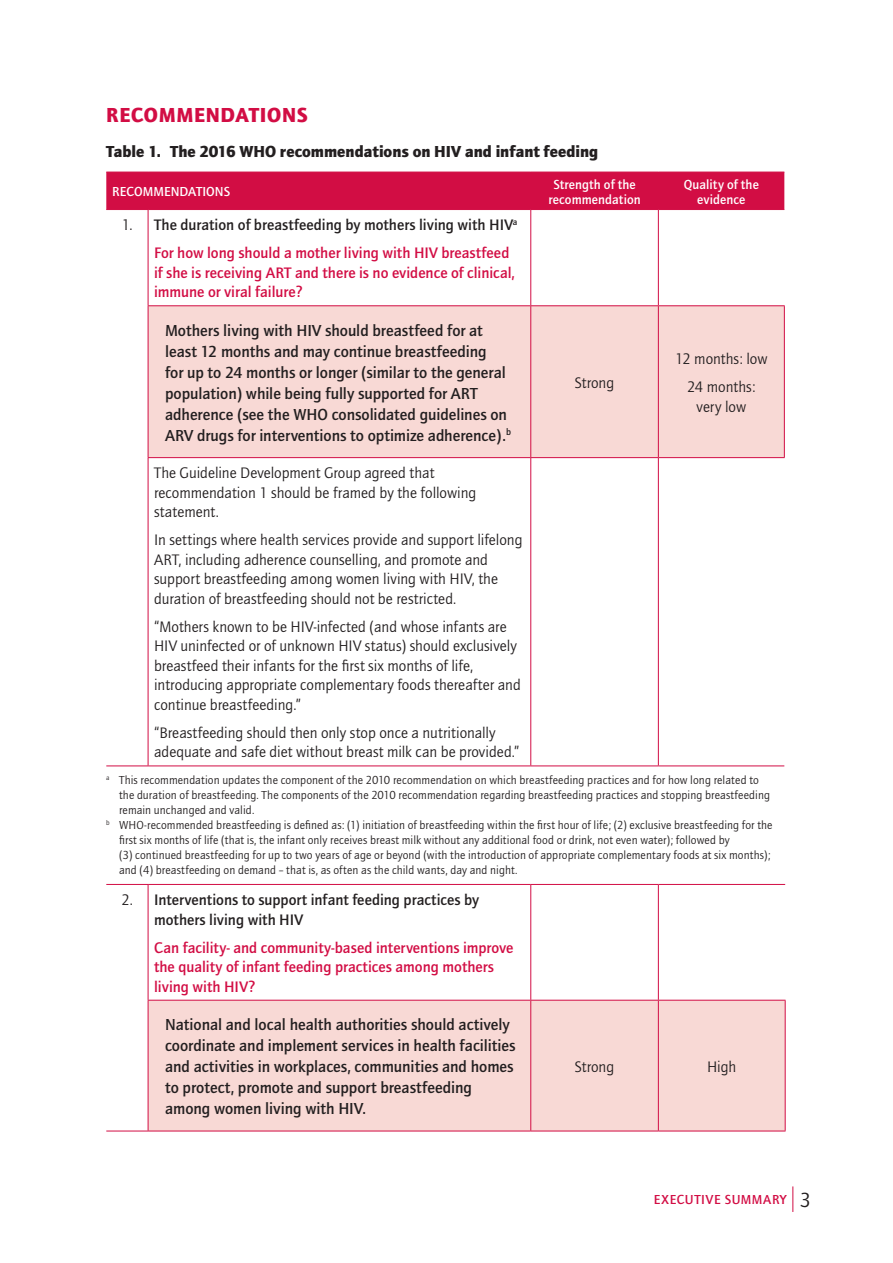
<style>
.page{position:relative;width:893px;height:1263px;background:#fff}
.page>*{position:absolute;margin:0;border:0;box-sizing:border-box;transform-origin:0 0}
.t1{font:900 21px "Quay Itc T";letter-spacing:.03em;color:#d20d44}
.t2{font:21px "Quay Itc T";color:#231f20}
.t3{font:700 16.5px/21px "Quay Itc T";color:#231f20}
.t4{font:900 16.5px "Quay Itc T";color:#231f20}
.t5{font:15.75px/19.5px "Quay Itc T";color:#231f20}
.t6{font:700 15.75px/19.5px "Quay Itc T";color:#d20d44}
.t7{font:700 15.75px/28px "Quay Itc T";color:#231f20}
.t8{font:700 13.5px/15px "Quay Itc T";letter-spacing:.005em;color:#fff;text-align:center}
.t9{font:700 13.5px "Quay Itc T";letter-spacing:.05em;color:#d20d44}
.t10{font:12px "Quay Itc T";letter-spacing:.01em;color:#231f20}
.s1{font-weight:400}
.s2{color:#d20d44}
</style>
<div class="page">
<svg style="left:792px;top:1186px;width:1px;height:26px"></svg>
<div style="left:106px;top:173px;width:678px;height:36px;background:#d20d44"></div>
<div style="left:149px;top:306px;width:635px;height:151px;background:#f8d9d5"></div>
<hr style="left:106px;top:172px;width:42px;height:1px;background:#d20d44">
<hr style="left:148px;top:172px;width:383px;height:1px;background:#d20d44">
<hr style="left:530px;top:172px;width:1px;height:37px;background:#d20d44">
<hr style="left:531px;top:172px;width:127px;height:1px;background:#d20d44">
<hr style="left:658px;top:172px;width:1px;height:37px;background:#d20d44">
<hr style="left:658px;top:172px;width:126px;height:1px;background:#d20d44">
<hr style="left:106px;top:209px;width:42px;height:1px;background:#d20d44">
<hr style="left:148px;top:210px;width:1px;height:95px;background:#d20d44">
<hr style="left:148px;top:209px;width:383px;height:1px;background:#d20d44">
<hr style="left:530px;top:210px;width:1px;height:95px;background:#d20d44">
<hr style="left:531px;top:209px;width:127px;height:1px;background:#d20d44">
<hr style="left:658px;top:210px;width:1px;height:95px;background:#d20d44">
<hr style="left:658px;top:209px;width:126px;height:1px;background:#d20d44">
<hr style="left:106px;top:765px;width:42px;height:1px;background:#d20d44">
<hr style="left:148px;top:458px;width:1px;height:307px;background:#d20d44">
<hr style="left:148px;top:765px;width:383px;height:1px;background:#d20d44">
<hr style="left:530px;top:458px;width:1px;height:307px;background:#d20d44">
<hr style="left:531px;top:765px;width:127px;height:1px;background:#d20d44">
<hr style="left:658px;top:458px;width:1px;height:307px;background:#d20d44">
<hr style="left:658px;top:765px;width:126px;height:1px;background:#d20d44">
<hr style="left:148px;top:305px;width:383px;height:1px;background:#d20d44">
<hr style="left:148px;top:306px;width:1px;height:151px;background:#d20d44">
<hr style="left:531px;top:305px;width:127px;height:1px;background:#d20d44">
<hr style="left:530px;top:306px;width:1px;height:151px;background:#d20d44">
<hr style="left:658px;top:305px;width:127px;height:1px;background:#d20d44">
<hr style="left:658px;top:306px;width:1px;height:151px;background:#d20d44">
<hr style="left:784px;top:306px;width:1px;height:151px;background:#d20d44">
<hr style="left:148px;top:457px;width:383px;height:1px;background:#d20d44">
<hr style="left:531px;top:457px;width:127px;height:1px;background:#d20d44">
<hr style="left:658px;top:457px;width:127px;height:1px;background:#d20d44">
<div style="left:149px;top:1001px;width:636px;height:130px;background:#f8d9d5"></div>
<hr style="left:106px;top:884px;width:42px;height:1px;background:#d20d44">
<hr style="left:148px;top:885px;width:1px;height:115px;background:#d20d44">
<hr style="left:148px;top:884px;width:383px;height:1px;background:#d20d44">
<hr style="left:530px;top:885px;width:1px;height:115px;background:#d20d44">
<hr style="left:531px;top:884px;width:127px;height:1px;background:#d20d44">
<hr style="left:658px;top:885px;width:1px;height:115px;background:#d20d44">
<hr style="left:658px;top:884px;width:127px;height:1px;background:#d20d44">
<hr style="left:106px;top:1131px;width:42px;height:1px;background:#d20d44">
<hr style="left:148px;top:1000px;width:383px;height:1px;background:#d20d44">
<hr style="left:148px;top:1000px;width:1px;height:131px;background:#d20d44">
<hr style="left:531px;top:1000px;width:127px;height:1px;background:#d20d44">
<hr style="left:530px;top:1000px;width:1px;height:131px;background:#d20d44">
<hr style="left:658px;top:1000px;width:127px;height:1px;background:#d20d44">
<hr style="left:658px;top:1000px;width:1px;height:131px;background:#d20d44">
<hr style="left:785px;top:1000px;width:1px;height:131px;background:#d20d44">
<hr style="left:148px;top:1131px;width:383px;height:1px;background:#d20d44">
<hr style="left:531px;top:1131px;width:127px;height:1px;background:#d20d44">
<hr style="left:658px;top:1131px;width:127px;height:1px;background:#d20d44">
<h1 class="t1" style="left:106px;top:103px;width:203px">RECOMMENDATIONS</h1>
<h2 class="t4" style="left:106px;top:142px;width:493px">Table 1. The 2016 WHO recommendations on HIV and infant feeding</h2>
<p class="t8" style="left:112px;top:184px;width:119px">RECOMMENDATIONS</p>
<p class="t8" style="left:548px;top:176px;width:94px">Strength of the recommendation</p>
<p class="t8" style="left:684px;top:176px;width:77px">Quality of the evidence</p>
<h3 class="t7" style="left:154px;top:211px;width:365px;text-indent:-32px"><span class="s1">1.</span> The duration of breastfeeding by mothers living with HIV<sup>a<br></sup><span class="s2">For how long should a mother living with HIV breastfeed</span></h3>
<h3 class="t6" style="left:154px;top:263px;width:362px">if she is receiving ART and there is no evidence of clinical, immune or viral failure?</h3>
<p class="t3" style="left:165px;top:319px;width:347px">Mothers living with HIV should breastfeed for at least 12 months and may continue breastfeeding<br>for up to 24 months or longer (similar to the general population) while being fully supported for ART adherence (see the WHO consolidated guidelines on ARV drugs for interventions to optimize adherence).<sup>b</sup></p>
<h3 class="t5" style="left:675px;top:345px;width:94px;line-height:28px;text-align:center">12 months: low<br>24 months:</h3>
<h3 class="t5" style="left:697px;top:396px;width:51px">very low</h3>
<h3 class="t5" style="left:575px;top:373px;width:41px">Strong</h3>
<h3 class="t5" style="left:154px;top:463px;width:324px">The Guideline Development Group agreed that recommendation 1 should be framed by the following statement.</h3>
<h3 class="t5" style="left:154px;top:530px;width:370px">In settings where health services provide and support lifelong ART, including adherence counselling, and promote and support breastfeeding among women living with HIV, the duration of breastfeeding should not be restricted.</h3>
<p class="t5" style="left:154px;top:617px;width:368px">“Mothers known to be HIV-infected (and whose infants are HIV uninfected or of unknown HIV status) should exclusively breastfeed their infants for the first six months of life, introducing appropriate complementary foods thereafter and continue breastfeeding.”</p>
<h3 class="t5" style="left:154px;top:723px;width:367px">“Breastfeeding should then only stop once a nutritionally adequate and safe diet without breast milk can be provided.”</h3>
<p class="t10" style="left:106px;top:773px;width:654px"><sup>a</sup> This recommendation updates the component of the 2010 recommendation on which breastfeeding practices and for how long related to</p>
<p class="t10" style="left:119px;top:788px;width:652px">the duration of breastfeeding. The components of the 2010 recommendation regarding breastfeeding practices and stopping breastfeeding</p>
<p class="t10" style="left:119px;top:803px;width:137px">remain unchanged and valid.</p>
<p class="t10" style="left:106px;top:818px;width:668px"><sup>b</sup> WHO-recommended breastfeeding is defined as: (1) initiation of breastfeeding within the first hour of life; (2) exclusive breastfeeding for the</p>
<p class="t10" style="left:119px;top:833px;width:612px">first six months of life (that is, the infant only receives breast milk without any additional food or drink, not even water); followed by</p>
<p class="t10" style="left:119px;top:848px;width:653px">(3) continued breastfeeding for up to two years of age or beyond (with the introduction of appropriate complementary foods at six months);</p>
<p class="t10" style="left:119px;top:863px;width:400px">and (4) breastfeeding on demand – that is, as often as the child wants, day and night.</p>
<h3 class="t7" style="left:154px;top:890px;width:327px;line-height:19.5px;text-indent:-33px"><span class="s1">2.</span> Interventions to support infant feeding practices by mothers living with HIV</h3>
<h3 class="t6" style="left:154px;top:937px;width:361px">Can facility- and community-based interventions improve the quality of infant feeding practices among mothers living with HIV?</h3>
<p class="t3" style="left:165px;top:1014px;width:352px">National and local health authorities should actively coordinate and implement services in health facilities and activities in workplaces, communities and homes to protect, promote and support breastfeeding among women living with HIV.</p>
<h3 class="t5" style="left:575px;top:1056px;width:41px">Strong</h3>
<h3 class="t5" style="left:707px;top:1056px;width:31px">High</h3>
<p class="t9" style="left:654px;top:1191px;width:134px">EXECUTIVE SUMMARY</p>
<h1 class="t2" style="left:799px;top:1188px;width:13px">3</h1>
</div>
